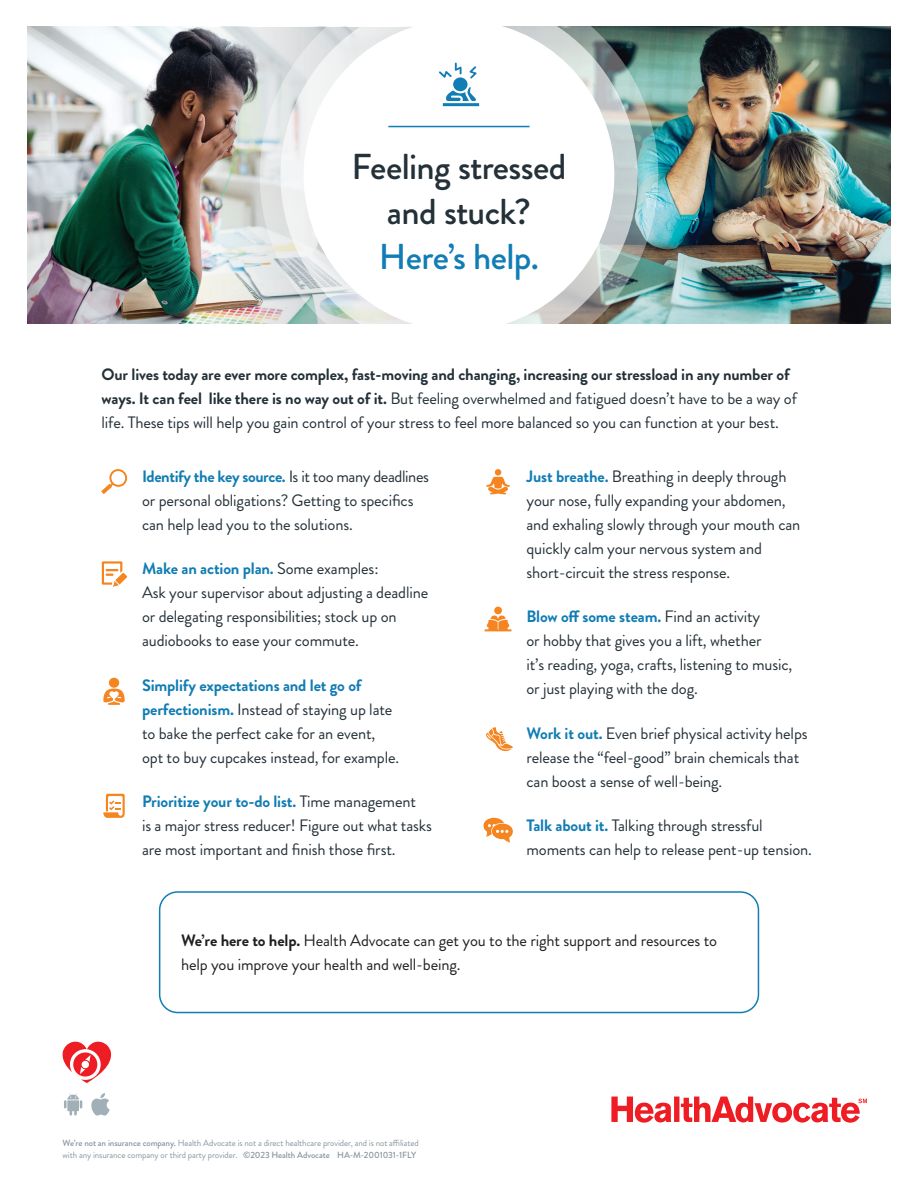
<style>
.page{position:relative;width:918px;height:1188px;background:#fff}
.page>*{position:absolute;margin:0;border:0;box-sizing:border-box;transform-origin:0 0}
.t1{font:500 36px/45px "Brandon Grotesque";letter-spacing:-.02em;color:#243138;text-align:center}
.body_copy{font:16.5px/24px "Brandon Grotesque";letter-spacing:-.01em;color:#243138}
.Body_Copy{font:16.5px/24px "Brandon Grotesque";letter-spacing:-.01em;color:#231f20}
.t2{font:9px/12px "Brandon Grotesque";letter-spacing:-.01em;color:#89959c}
.s1{color:#117db4}
.s2{font-weight:700}
.s3{font-weight:700;color:#117db4}
.s4{font-weight:500}
</style>
<div class="page">
<img style="left:27px;top:27px;width:108px;height:297px">
<img style="left:135px;top:27px;width:125px;height:297px">
<img style="left:658px;top:27px;width:233px;height:297px">
<img style="left:260px;top:26px;width:398px;height:298px">
<svg style="left:280px;top:26px;width:358px;height:298px;background:#c3cbc9"></svg>
<div style="left:304px;top:20px;width:310px;height:311px;background:#fff;border-radius:50%"></div>
<hr style="left:388px;top:126px;width:142px;height:1px;background:#117db4">
<svg style="left:611px;top:1097px;width:256px;height:26px"></svg>
<svg style="left:91px;top:1093px;width:19px;height:23px"></svg>
<svg style="left:64px;top:1093px;width:18px;height:23px"></svg>
<svg style="left:62px;top:1042px;width:49px;height:41px"></svg>
<div style="left:453px;top:77px;width:15px;height:14px;background:#117db4;border-radius:50%"></div>
<svg style="left:443px;top:87px;width:36px;height:19px"></svg>
<svg style="left:439px;top:63px;width:23px;height:15px"></svg>
<svg style="left:470px;top:66px;width:7px;height:12px"></svg>
<svg style="left:103px;top:794px;width:22px;height:24px"></svg>
<svg style="left:102px;top:561px;width:25px;height:26px"></svg>
<svg style="left:486px;top:727px;width:27px;height:25px"></svg>
<svg style="left:484px;top:818px;width:29px;height:25px"></svg>
<div style="left:494px;top:607px;width:8px;height:7px;background:#f58520;border-radius:50%"></div>
<svg style="left:485px;top:616px;width:26px;height:15px"></svg>
<div style="left:495px;top:469px;width:6px;height:7px;background:#f58520;border-radius:50%"></div>
<svg style="left:486px;top:477px;width:24px;height:17px"></svg>
<svg style="left:101px;top:469px;width:26px;height:25px"></svg>
<div style="left:109px;top:678px;width:10px;height:10px;background:#f58520;border-radius:50%"></div>
<svg style="left:103px;top:689px;width:22px;height:16px"></svg>
<div style="left:159px;top:891px;width:600px;height:122px;border:2px solid #117db4;border-radius:18px"></div>
<p class="t1" style="left:351px;top:145px;width:217px">Feeling stressed and stuck?<br><span class="s1">Here’s help.</span></p>
<p class="body_copy" style="left:102px;top:363px;width:697px"><span class="s2">Our lives today are ever more complex, fast-moving and changing, increasing our stressload in any number of ways. It can feel like there is no way out of it.</span> But feeling overwhelmed and fatigued doesn’t have to be a way of life. These tips will help you gain control of your stress to feel more balanced so you can function at your best.</p>
<p class="body_copy" style="left:142px;top:465px;width:288px"><span class="s3">Identify the key source.</span> Is it too many deadlines or personal obligations? Getting to specifics can help lead you to the solutions.</p>
<p class="body_copy" style="left:142px;top:557px;width:288px"><span class="s3">Make an action plan.</span> Some examples:<br>Ask your supervisor about adjusting a deadline or delegating responsibilities; stock up on audiobooks to ease your commute.</p>
<p class="body_copy" style="left:142px;top:673px;width:259px"><span class="s3">Simplify expectations and let go of perfectionism.</span> Instead of staying up late to bake the perfect cake for an event, opt to buy cupcakes instead, for example.</p>
<p class="body_copy" style="left:142px;top:789px;width:291px"><span class="s3">Prioritize your to-do list.</span> Time management<br>is a major stress reducer! Figure out what tasks are most important and finish those first.</p>
<p class="body_copy" style="left:526px;top:465px;width:275px"><span class="s3">Just breathe.</span> Breathing in deeply through your nose, fully expanding your abdomen, and exhaling slowly through your mouth can quickly calm your nervous system and short-circuit the stress response.</p>
<p class="body_copy" style="left:526px;top:605px;width:267px"><span class="s3">Blow off some steam.</span> Find an activity<br>or hobby that gives you a lift, whether<br>it’s reading, yoga, crafts, listening to music, or just playing with the dog.</p>
<p class="body_copy" style="left:526px;top:721px;width:283px"><span class="s3">Work it out.</span> Even brief physical activity helps release the “feel-good” brain chemicals that can boost a sense of well-being.</p>
<p class="body_copy" style="left:526px;top:813px;width:287px"><span class="s3">Talk about it.</span> Talking through stressful moments can help to release pent-up tension.</p>
<p class="Body_Copy" style="left:181px;top:929px;width:538px"><span class="s2">We’re here to help.</span> Health Advocate can get you to the right support and resources to help you improve your health and well-being.</p>
<p class="t2" style="left:63px;top:1137px;width:358px"><span class="s4">We’re not an insurance company.</span> Health Advocate is not a direct healthcare provider, and is not affiliated with any insurance company or third party provider. <span class="s4">©2023 Health Advocate HA-M-2001031-1FLY</span></p>
</div>
